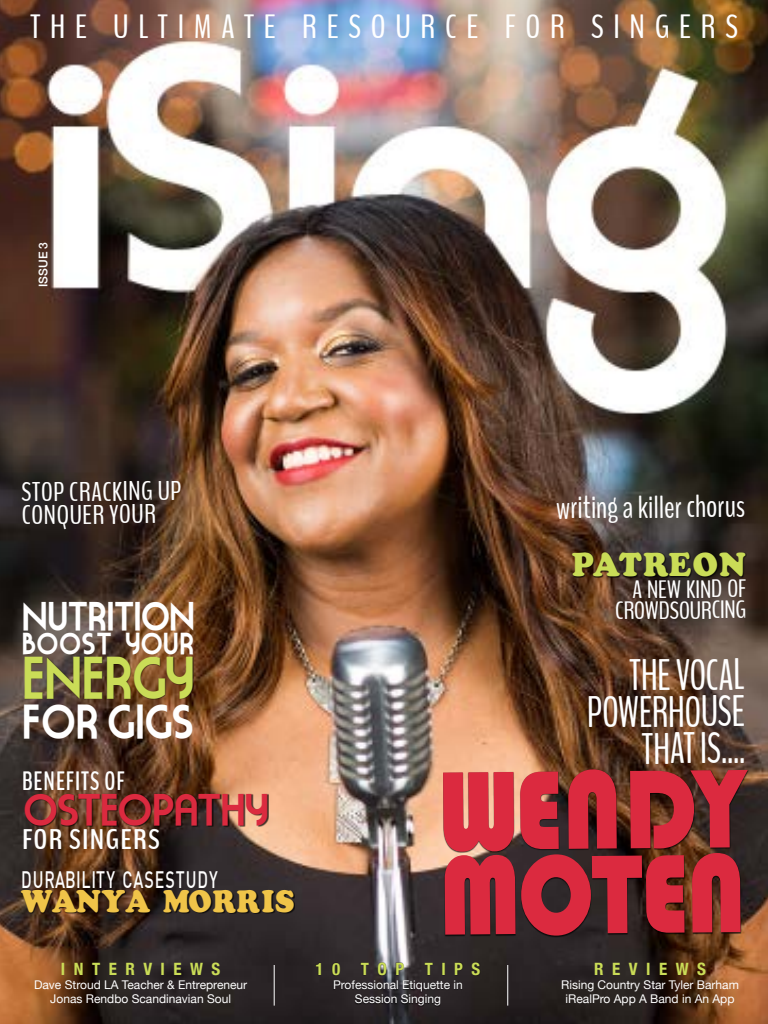
<style>
.page{position:relative;width:768px;height:1024px;background:#fff}
.page>*{position:absolute;margin:0;border:0;box-sizing:border-box;transform-origin:0 0}
.t1{font:116px/84.9px "Bauhaus 93";color:#db2a3f;scale:.86 1}
.t2{font:51.8px "Moderna";letter-spacing:.03em;color:#cadc57;scale:.93 1}
.t3{font:43.9px/36.7px "Bench Nine";letter-spacing:-.02em;color:#fff;text-align:right;scale:.86 1}
.t4{font:42px "Moderna";letter-spacing:.02em;color:#fff;scale:.93 1}
.t5{font:39px "Moderna";letter-spacing:-.01em;color:#db2a3f}
.t6{font:35.2px "Moderna";color:#fff;scale:.93 1}
.t7{font:33.6px "Bench Nine";letter-spacing:.285em;color:#fff}
.t8{font:33px "Cooper Black Std";letter-spacing:.02em;color:#cadc57;scale:.93 1}
.t9{font:900 32.1px "Cooper";letter-spacing:.03em;color:#f0c449;scale:.93 1}
.t10{font:31.8px "Bench Nine";color:#fff}
.t11{font:700 28.3px "Bench Nine";letter-spacing:.04em;color:#fff;scale:1.09 1}
.t12{font:27px/23.1px "Bench Nine";letter-spacing:.01em;color:#fff}
.t13{font:26.7px "Moderna";letter-spacing:.03em;color:#fff;scale:.93 1}
.t14{font:700 26.5px "Bench Nine";letter-spacing:.04em;color:#fff;scale:.92 1}
.t15{font:25px/20.9px "Bench Nine";color:#fff;text-align:right}
.t16{font:500 23.3px "DIN";letter-spacing:.055em;color:#fff;scale:.69 1}
.t17{font:700 condensed 17px "Helvetica Neue";letter-spacing:.5em;color:#cadc57}
.t18{font:12px/14px "Helvetica Neue";color:#fff;text-align:center}
.t19{font:500 12px "Helvetica Neue";color:#fff}
</style>
<div class="page">
<img style="left:0;top:0;width:768px;height:1024px">
<div style="left:21px;top:890px;width:274px;height:24px;background:#000;opacity:.75"></div>
<div style="left:572px;top:552px;width:175px;height:26px;background:#000;opacity:.75"></div>
<div style="left:25px;top:656px;width:170px;height:44px;background:#000;opacity:.75"></div>
<div style="left:443px;top:769px;width:306px;height:168px;background:#000;opacity:.75"></div>
<div style="left:25px;top:794px;width:244px;height:33px;background:#000;opacity:.75"></div>
<div style="left:315px;top:962px;width:166px;height:45px;background:#000;opacity:.75"></div>
<hr style="left:274px;top:965px;width:1px;height:41px;background:#fff">
<hr style="left:507px;top:965px;width:1px;height:41px;background:#fff">
<h3 class="t7" style="left:30px;top:5px;width:710px">THE ULTIMATE RESOURCE FOR SINGERS</h3>
<p class="t19" style="left:34px;top:287px;width:47px;rotate:-90deg">ISSUE 3</p>
<h3 class="t12" style="left:22px;top:480px;width:162px">STOP CRACKING UP<br>CONQUER YOUR</h3>
<h3 class="t6" style="left:21px;top:594px;width:186px">NUTRITION</h3>
<h3 class="t13" style="left:21px;top:627px;width:186px">BOOST YOUR</h3>
<h3 class="t10" style="left:556px;top:488px;width:190px;rotate:-1deg">writing a killer chorus</h3>
<h3 class="t8" style="left:572px;top:545px;width:189px">PATREON</h3>
<h3 class="t15" style="left:615px;top:580px;width:133px;rotate:-1deg">A NEW KIND OF<br>CROWDSOURCING</h3>
<h2 class="t2" style="left:21px;top:645px;width:186px">ENERGY</h2>
<h3 class="t3" style="left:587px;top:657px;width:186px">THE VOCAL<br>POWERHOUSE<br>THAT IS....</h3>
<h3 class="t14" style="left:22px;top:763px;width:113px">BENEFITS OF</h3>
<h3 class="t11" style="left:22px;top:821px;width:128px">FOR SINGERS</h3>
<h3 class="t4" style="left:21px;top:695px;width:186px">FOR GIGS</h3>
<h1 class="t1" style="left:437px;top:771px;width:358px;rotate:-1deg">WENDY<br>MOTEN</h1>
<h3 class="t5" style="left:22px;top:785px;width:247px">OSTEOPATHY</h3>
<h3 class="t16" style="left:21px;top:865px;width:286px">DURABILITY CASESTUDY</h3>
<h3 class="t9" style="left:21px;top:883px;width:295px">WANYA MORRIS</h3>
<h3 class="t17" style="left:61px;top:955px;width:161px">INTERVIEWS</h3>
<p class="t18" style="left:34px;top:979px;width:215px">Dave Stroud LA Teacher &amp; Entrepreneur<br>Jonas Rendbo Scandinavian Soul</p>
<h3 class="t17" style="left:316px;top:955px;width:166px">10 TOP TIPS</h3>
<p class="t18" style="left:333px;top:979px;width:131px">Professional Etiquette in<br>Session Singing</p>
<h3 class="t17" style="left:594px;top:955px;width:113px">REVIEWS</h3>
<p class="t18" style="left:561px;top:979px;width:179px">Rising Country Star Tyler Barham iRealPro App A Band in An App</p>
</div>
